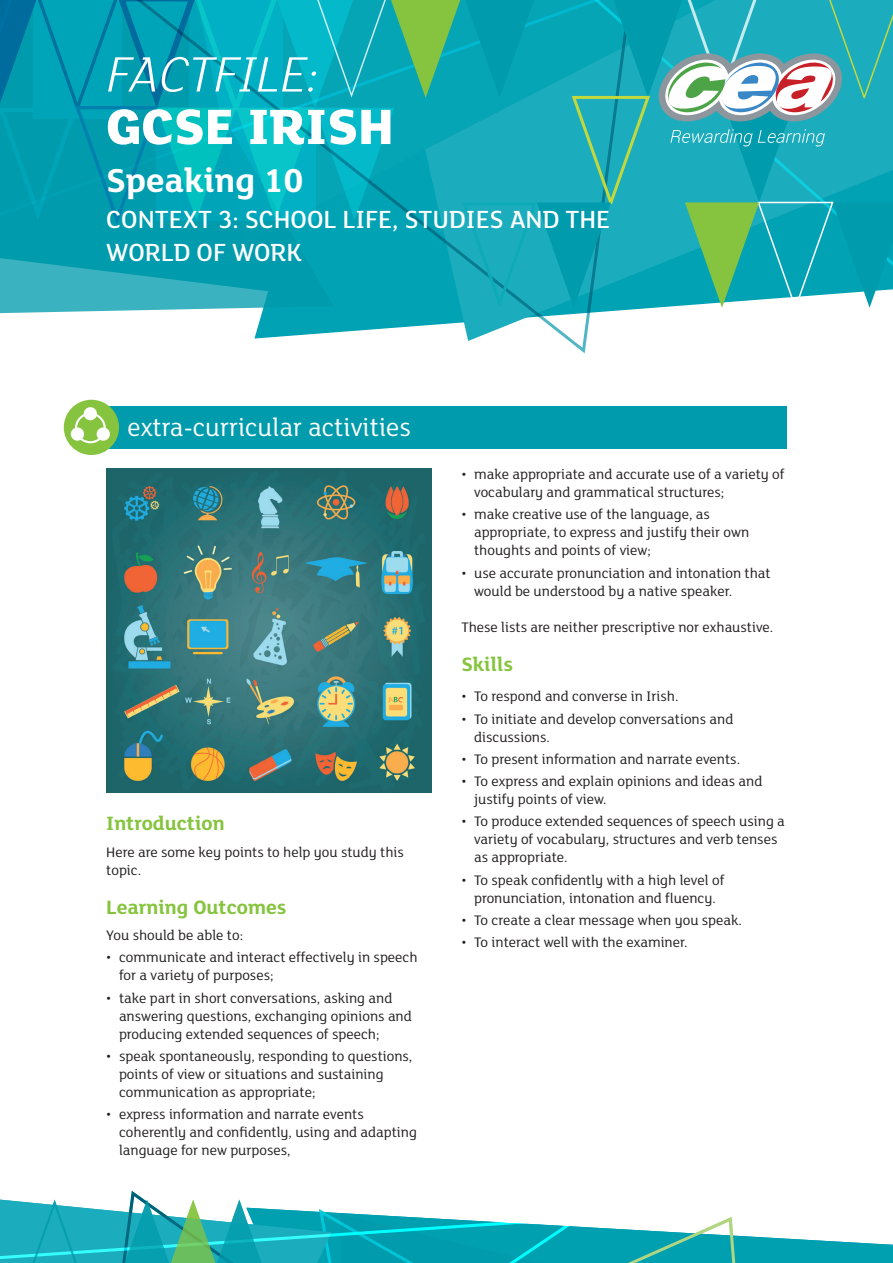
<style>
.page{position:relative;width:893px;height:1263px;background:#fff}
.page>*{position:absolute;margin:0;border:0;box-sizing:border-box;transform-origin:0 0}
.t1{font:italic 300 54px "FS Lola";color:#fff}
.t2{font:800 54px "FS Lola";color:#fff}
.t3{font:700 36px "FS Lola";color:#fff}
.t4{font:500 27px/32.4px "FS Lola";color:#fff}
.t5{font:27px "FS Lola";color:#fff}
.t6{font:700 21px "FS Lola";color:#86c43f}
.t7{font:15px/18px "FS Lola";color:#231f20}
</style>
<div class="page">
<svg style="left:0;top:312px;width:598px;height:42px"></svg>
<svg style="left:0;top:0;width:893px;height:312px;background:#1aaab5"></svg>
<div style="left:106px;top:406px;width:681px;height:42px;background:#009bac"></div>
<div style="left:64px;top:400px;width:55px;height:55px;background:#86c43f;border-radius:50%"></div>
<svg style="left:71px;top:407px;width:39px;height:36px"></svg>
<svg style="left:0;top:1191px;width:893px;height:72px"></svg>
<img style="left:107px;top:468px;width:324px;height:324px">
<h1 class="t1" style="left:106px;top:39px;width:214px">FACTFILE:</h1>
<h1 class="t2" style="left:106px;top:89px;width:289px">GCSE IRISH</h1>
<h2 class="t3" style="left:106px;top:155px;width:199px">Speaking 10</h2>
<h3 class="t4" style="left:106px;top:202px;width:505px">CONTEXT 3: SCHOOL LIFE, STUDIES AND THE<br>WORLD OF WORK</h3>
<h3 class="t5" style="left:128px;top:409px;width:285px">extra-curricular activities</h3>
<h3 class="t6" style="left:106px;top:809px;width:120px">Introduction</h3>
<p class="t7" style="left:106px;top:842px;width:299px">Here are some key points to help you study this topic.</p>
<h3 class="t6" style="left:106px;top:892px;width:182px">Learning Outcomes</h3>
<p class="t7" style="left:106px;top:926px;width:138px">You should be able to:</p>
<p class="t7" style="left:119px;top:948px;width:300px;text-indent:-13px">• communicate and interact effectively in speech for a variety of purposes;</p>
<p class="t7" style="left:119px;top:988px;width:294px;text-indent:-13px">• take part in short conversations, asking and answering questions, exchanging opinions and producing extended sequences of speech;</p>
<p class="t7" style="left:119px;top:1046px;width:295px;text-indent:-13px">• speak spontaneously, responding to questions, points of view or situations and sustaining communication as appropriate;</p>
<p class="t7" style="left:119px;top:1104px;width:299px;text-indent:-13px">• express information and narrate events coherently and confidently, using and adapting language for new purposes,</p>
<p class="t7" style="left:474px;top:464px;width:312px;text-indent:-13px">• make appropriate and accurate use of a variety of vocabulary and grammatical structures;</p>
<p class="t7" style="left:474px;top:505px;width:277px;text-indent:-13px">• make creative use of the language, as appropriate, to express and justify their own thoughts and points of view;</p>
<p class="t7" style="left:474px;top:563px;width:298px;text-indent:-13px">• use accurate pronunciation and intonation that would be understood by a native speaker.</p>
<p class="t7" style="left:461px;top:617px;width:313px">These lists are neither prescriptive nor exhaustive.</p>
<h3 class="t6" style="left:461px;top:649px;width:53px">Skills</h3>
<p class="t7" style="left:461px;top:687px;width:219px">• To respond and converse in Irish.</p>
<p class="t7" style="left:474px;top:709px;width:261px;text-indent:-13px">• To initiate and develop conversations and discussions.</p>
<p class="t7" style="left:461px;top:749px;width:280px">• To present information and narrate events.</p>
<p class="t7" style="left:474px;top:771px;width:290px;text-indent:-13px">• To express and explain opinions and ideas and justify points of view.</p>
<p class="t7" style="left:474px;top:812px;width:312px;text-indent:-13px">• To produce extended sequences of speech using a variety of vocabulary, structures and verb tenses as appropriate.</p>
<p class="t7" style="left:461px;top:870px;width:265px;text-align:center">• To speak confidently with a high level of pronunciation, intonation and fluency.</p>
<p class="t7" style="left:461px;top:910px;width:282px">• To create a clear message when you speak.</p>
<p class="t7" style="left:461px;top:932px;width:228px">• To interact well with the examiner.</p>
</div>
